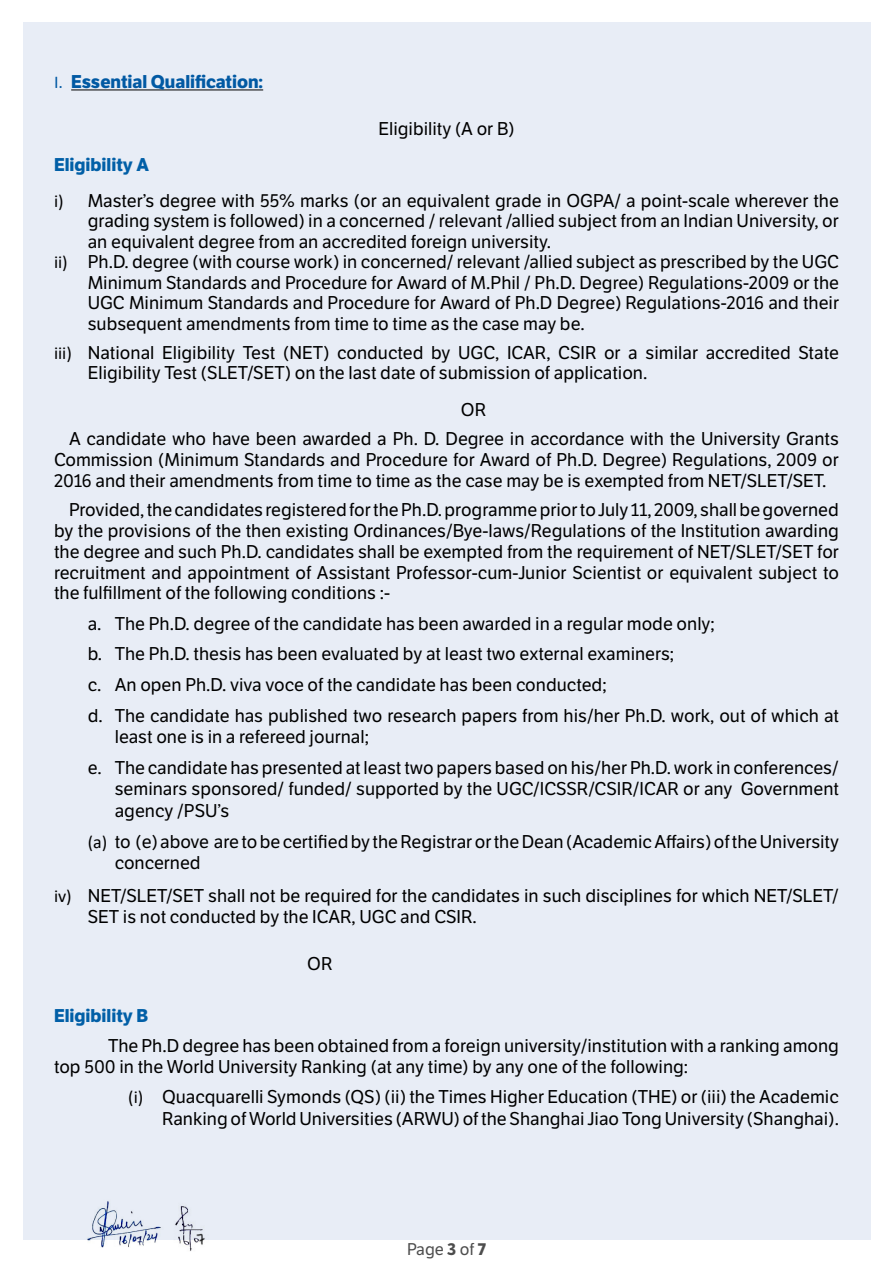
<style>
.page{position:relative;width:893px;height:1263px;background:#fff}
.page>*{position:absolute;margin:0;border:0;box-sizing:border-box;transform-origin:0 0}
.List_Paragraph{font:18px/20.7px "LFT Etica";color:#000;text-align:justify}
.t1{font:700 18px "LFT Etica";color:#0159a3}
.t2{font:700 18px "LFT Etica";color:#015fa7}
.No_Spacing{font:16.5px "LFT Etica";color:#4d4d4d}
.s1{font-family:"Calibri";font-weight:400}
.s2{font-family:"Calibri"}
.s3{font-weight:700}
</style>
<div class="page">
<div style="left:22px;top:22px;width:848px;height:1218px;background:#e8edf6"></div>
<hr style="left:71px;top:89px;width:192px;height:1px;background:#000">
<img style="left:87px;top:1201px;width:59px;height:47px">
<img style="left:146px;top:1206px;width:59px;height:45px">
<p class="t1" style="left:54px;top:71px;width:211px"><span class="s1">I.</span> Essential Qualification:</p>
<p class="List_Paragraph" style="left:378px;top:118px;width:138px">Eligibility (A or B)</p>
<p class="t2" style="left:54px;top:154px;width:97px">Eligibility A</p>
<p class="List_Paragraph" style="left:88px;top:190px;width:753px;text-indent:-34px"><span class="s2">i)</span> Master’s degree with 55% marks (or an equivalent grade in OGPA/ a point-scale wherever the grading system is followed) in a concerned / relevant /allied subject from an Indian University, or an equivalent degree from an accredited foreign university.</p>
<p class="List_Paragraph" style="left:88px;top:252px;width:753px;text-indent:-34px"><span class="s2">ii)</span> Ph.D. degree (with course work) in concerned/ relevant /allied subject as prescribed by the UGC Minimum Standards and Procedure for Award of M.Phil / Ph.D. Degree) Regulations-2009 or the UGC Minimum Standards and Procedure for Award of Ph.D Degree) Regulations-2016 and their subsequent amendments from time to time as the case may be.</p>
<p class="List_Paragraph" style="left:88px;top:342px;width:753px;text-indent:-34px"><span class="s2">iii)</span> National Eligibility Test (NET) conducted by UGC, ICAR, CSIR or a similar accredited State<br>Eligibility Test (SLET/SET) on the last date of submission of application.</p>
<p class="List_Paragraph" style="left:461px;top:399px;width:27px">OR</p>
<p class="List_Paragraph" style="left:54px;top:429px;width:786px;text-indent:15px">A candidate who have been awarded a Ph. D. Degree in accordance with the University Grants Commission (Minimum Standards and Procedure for Award of Ph.D. Degree) Regulations, 2009 or 2016 and their amendments from time to time as the case may be is exempted from NET/SLET/SET.</p>
<p class="List_Paragraph" style="left:54px;top:500px;width:786px;text-indent:15px">Provided, the candidates registered for the Ph.D. programme prior to July 11, 2009, shall be governed by the provisions of the then existing Ordinances/Bye-laws/Regulations of the Institution awarding the degree and such Ph.D. candidates shall be exempted from the requirement of NET/SLET/SET for recruitment and appointment of Assistant Professor-cum-Junior Scientist or equivalent subject to the fulfillment of the following conditions :-</p>
<p class="List_Paragraph" style="left:88px;top:613px;width:628px">a. The Ph.D. degree of the candidate has been awarded in a regular mode only;</p>
<p class="List_Paragraph" style="left:88px;top:644px;width:588px">b. The Ph.D. thesis has been evaluated by at least two external examiners;</p>
<p class="List_Paragraph" style="left:88px;top:675px;width:520px">c. An open Ph.D. viva voce of the candidate has been conducted;</p>
<p class="List_Paragraph" style="left:115px;top:705px;width:726px;line-height:21.6px;text-indent:-27px">d. The candidate has published two research papers from his/her Ph.D. work, out of which at least one is in a refereed journal;</p>
<p class="List_Paragraph" style="left:115px;top:757px;width:726px;line-height:21.6px;text-indent:-27px">e. The candidate has presented at least two papers based on his/her Ph.D. work in conferences/ seminars sponsored/ funded/ supported by the UGC/ICSSR/CSIR/ICAR or any Government agency /PSU’s</p>
<p class="List_Paragraph" style="left:115px;top:831px;width:726px;line-height:21.6px;text-indent:-27px"><span class="s2">(a)</span> to (e) above are to be certified by the Registrar or the Dean (Academic Affairs) of the University concerned</p>
<p class="List_Paragraph" style="left:88px;top:886px;width:753px;text-indent:-34px"><span class="s2">iv)</span> NET/SLET/SET shall not be required for the candidates in such disciplines for which NET/SLET/<br>SET is not conducted by the ICAR, UGC and CSIR.</p>
<p class="List_Paragraph" style="left:307px;top:953px;width:27px">OR</p>
<p class="t2" style="left:54px;top:1005px;width:96px">Eligibility B</p>
<p class="List_Paragraph" style="left:54px;top:1035px;width:786px;text-indent:54px">The Ph.D degree has been obtained from a foreign university/institution with a ranking among top 500 in the World University Ranking (at any time) by any one of the following:</p>
<p class="List_Paragraph" style="left:128px;top:1086px;width:712px;line-height:21.6px;text-align:right"><span class="s2">(i)</span> Quacquarelli Symonds (QS) (ii) the Times Higher Education (THE) or (iii) the Academic<br>Ranking of World Universities (ARWU) of the Shanghai Jiao Tong University (Shanghai).</p>
<p class="No_Spacing" style="left:407px;top:1239px;width:80px">Page <span class="s3">3</span> of <span class="s3">7</span></p>
</div>
